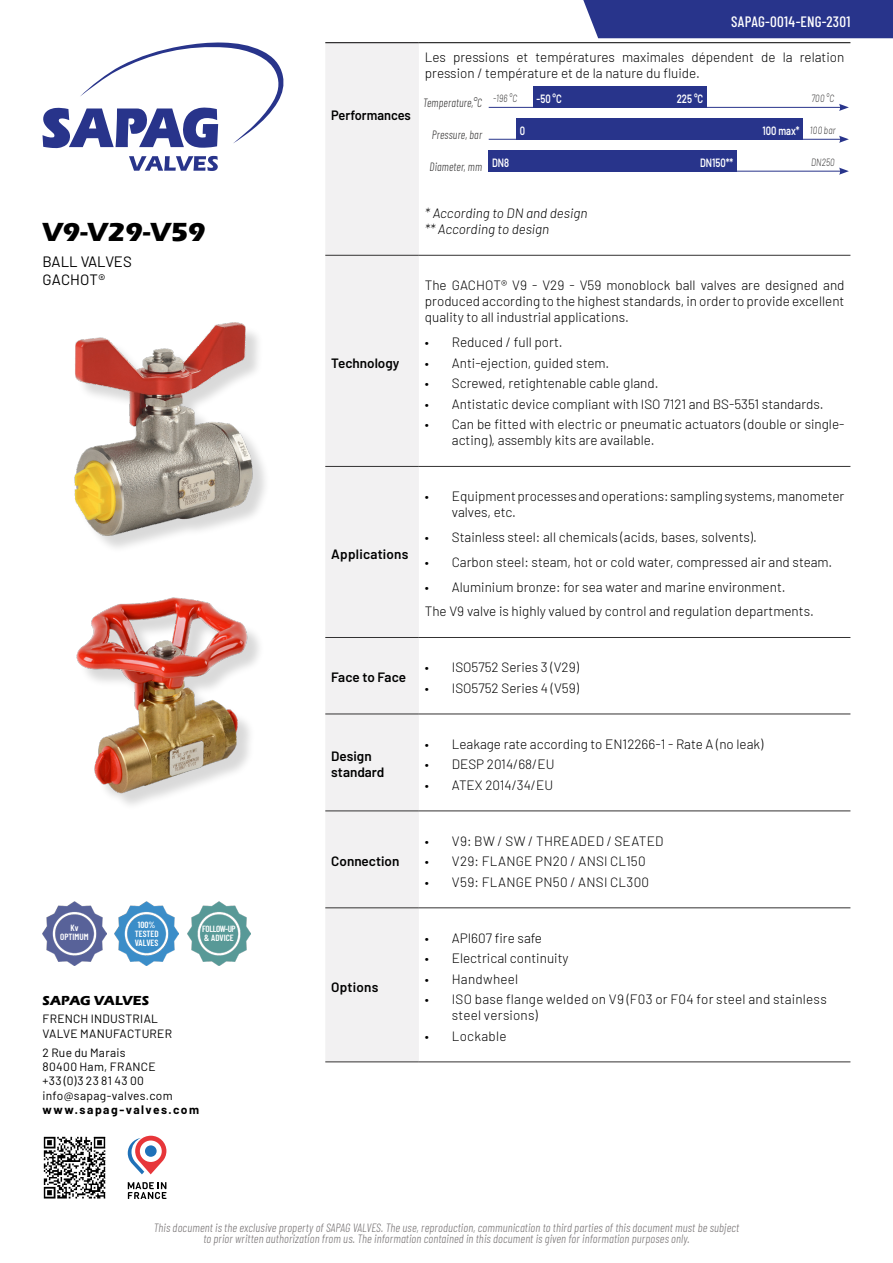
<style>
.page{position:relative;width:893px;height:1263px;background:#fff}
.page>*{position:absolute;margin:0;border:0;box-sizing:border-box;transform-origin:0 0}
.t1{font:700 27px "Eras ITC";color:#000}
.t2{font:500 15px "Barlow Condensed";letter-spacing:.015em;color:#fff}
.t3{font:15px/18px "Barlow";color:#000}
.t4{font:300 13.5px/16.2px "Barlow";color:#000}
.t5{font:600 13.5px/16.2px "Barlow";color:#000}
.t6{font:italic 300 13.5px/16.2px "Barlow";color:#000}
.t7{font:300 13.5px "Barlow";letter-spacing:.02em;color:#000}
.t8{font:300 13.5px "Barlow";letter-spacing:.025em;color:#000}
.t9{font:600 13.5px "Barlow";color:#000;scale:.95 1}
.t10{font:700 13.5px "Eras ITC";letter-spacing:.005em;color:#000}
.t11{font:italic 300 12px/10.5px "Barlow Condensed";letter-spacing:.015em;color:#757172;text-align:center}
.t12{font:12px/14.4px "Barlow";letter-spacing:.025em;color:#000}
.t13{font:italic 300 12px "Barlow Condensed";letter-spacing:.015em;color:#333232;scale:.94 1}
.t14{font:600 12px "Barlow";color:#fff;scale:.78 1}
.t15{font:700 12px "Barlow";letter-spacing:.12em;color:#000}
.t16{font:italic 300 10.5px "Barlow";letter-spacing:.025em;color:#333232;scale:.78 1}
.t17{font:600 9px/9px "Barlow Condensed";color:#fff;text-align:center}
.t18{font:600 9px/9px "Barlow Condensed";letter-spacing:-.04em;color:#fff}
</style>
<div class="page">
<svg style="left:42px;top:42px;width:242px;height:129px"></svg>
<div style="left:583px;top:0;width:310px;height:38px;background:#28348b"></div>
<img style="left:43px;top:902px;width:63px;height:64px">
<img style="left:115px;top:902px;width:64px;height:64px">
<img style="left:187px;top:902px;width:64px;height:64px">
<div style="left:77px;top:325px;width:194px;height:229px;background:#000;opacity:.15"></div>
<img style="left:74px;top:323px;width:196px;height:212px">
<img style="left:76px;top:597px;width:175px;height:203px">
<div style="left:517px;top:118px;width:286px;height:21px;background:#28348b"></div>
<div style="left:489px;top:150px;width:248px;height:21px;background:#28348b"></div>
<div style="left:533px;top:86px;width:174px;height:21px;background:#28348b"></div>
<hr style="left:489px;top:107px;width:352px;height:1px;background:#28348b">
<svg style="left:839px;top:104px;width:10px;height:7px"></svg>
<hr style="left:489px;top:139px;width:352px;height:1px;background:#28348b">
<svg style="left:839px;top:136px;width:10px;height:7px"></svg>
<hr style="left:489px;top:171px;width:352px;height:1px;background:#28348b">
<svg style="left:839px;top:168px;width:10px;height:7px"></svg>
<img style="left:43px;top:1136px;width:63px;height:63px">
<svg style="left:128px;top:1136px;width:38px;height:38px"></svg>
<div style="left:145px;top:1145px;width:12px;height:12px;background:#1f71b8;border-radius:50%"></div>
<svg style="left:128px;top:1182px;width:38px;height:17px"></svg>
<div style="left:325px;top:43px;width:94px;height:1019px;background:#f2f1f2"></div>
<hr style="left:325px;top:466px;width:94px;height:1px;background:#333232">
<hr style="left:419px;top:466px;width:431px;height:1px;background:#333232">
<hr style="left:325px;top:637px;width:94px;height:1px;background:#333232">
<hr style="left:419px;top:637px;width:431px;height:1px;background:#333232">
<hr style="left:325px;top:714px;width:94px;height:1px;background:#333232">
<hr style="left:419px;top:714px;width:431px;height:1px;background:#333232">
<hr style="left:325px;top:811px;width:94px;height:1px;background:#333232">
<hr style="left:419px;top:811px;width:431px;height:1px;background:#333232">
<hr style="left:325px;top:907px;width:94px;height:1px;background:#333232">
<hr style="left:419px;top:907px;width:431px;height:1px;background:#333232">
<hr style="left:325px;top:1062px;width:94px;height:1px;background:#333232">
<hr style="left:419px;top:1062px;width:431px;height:1px;background:#333232">
<hr style="left:325px;top:42px;width:94px;height:1px;background:#000">
<hr style="left:419px;top:42px;width:431px;height:1px;background:#000">
<hr style="left:325px;top:255px;width:94px;height:1px;background:#333232">
<hr style="left:419px;top:255px;width:431px;height:1px;background:#333232">
<p class="t2" style="left:731px;top:11px;width:121px">SAPAG-0014-ENG-2301</p>
<h1 class="t1" style="left:43px;top:216px;width:165px">V9-V29-V59</h1>
<p class="t3" style="left:43px;top:252px;width:91px">BALL VALVES<br>GACHOT®</p>
<p class="t17" style="left:135px;top:919px;width:26px">100%<br>TESTED<br>VALVES</p>
<p class="t17" style="left:60px;top:922px;width:30px">Kv<br>OPTIMUM</p>
<p class="t18" style="left:202px;top:924px;width:35px">FOLLOW-UP &amp; ADVICE</p>
<p class="t10" style="left:43px;top:992px;width:108px">SAPAG VALVES</p>
<p class="t12" style="left:43px;top:1011px;width:131px">FRENCH INDUSTRIAL<br>VALVE MANUFACTURER</p>
<p class="t12" style="left:43px;top:1044px;width:132px">2 Rue du Marais<br>80400 Ham, FRANCE +33 (0)3 23 81 43 00 info@sapag-valves.com</p>
<p class="t15" style="left:43px;top:1101px;width:158px">www.sapag-valves.com</p>
<p class="t9" style="left:331px;top:105px;width:85px">Performances</p>
<p class="t4" style="left:425px;top:48px;width:421px">Les pressions et températures maximales dépendent de la relation pression / température et de la nature du fluide.</p>
<p class="t13" style="left:423px;top:94px;width:64px">Temperature,°C</p>
<p class="t13" style="left:432px;top:126px;width:55px">Pressure, bar</p>
<p class="t13" style="left:430px;top:158px;width:57px">Diameter, mm</p>
<p class="t14" style="left:537px;top:90px;width:34px">-50 °C</p>
<p class="t14" style="left:677px;top:90px;width:36px">225 °C</p>
<p class="t16" style="left:493px;top:91px;width:32px">-196 °C</p>
<p class="t16" style="left:811px;top:91px;width:31px">700 °C</p>
<p class="t16" style="left:810px;top:123px;width:35px">100 bar</p>
<p class="t16" style="left:811px;top:154px;width:32px">DN250</p>
<p class="t14" style="left:762px;top:122px;width:49px">100 max*</p>
<p class="t14" style="left:520px;top:122px;width:8px">0</p>
<p class="t14" style="left:700px;top:153px;width:44px">DN150**</p>
<p class="t14" style="left:492px;top:153px;width:23px">DN8</p>
<p class="t6" style="left:425px;top:204px;width:164px">* According to DN and design ** According to design</p>
<p class="t5" style="left:331px;top:354px;width:70px">Technology</p>
<p class="t4" style="left:425px;top:276px;width:421px;text-align:justify">The GACHOT® V9 - V29 - V59 monoblock ball valves are designed and produced according to the highest standards, in order to provide excellent quality to all industrial applications.</p>
<p class="t4" style="left:425px;top:333px;width:139px">• Reduced / full port.</p>
<p class="t4" style="left:425px;top:354px;width:186px">• Anti-ejection, guided stem.</p>
<p class="t4" style="left:425px;top:374px;width:235px">• Screwed, retightenable cable gland.</p>
<p class="t4" style="left:425px;top:394px;width:400px">• Antistatic device compliant with ISO 7121 and BS-5351 standards.</p>
<p class="t4" style="left:452px;top:415px;width:394px;text-indent:-27px">• Can be fitted with electric or pneumatic actuators (double or single&shy;acting), assembly kits are available.</p>
<p class="t5" style="left:331px;top:545px;width:79px">Applications</p>
<p class="t5" style="left:331px;top:668px;width:76px">Face to Face</p>
<p class="t4" style="left:452px;top:487px;width:394px;text-indent:-27px">• Equipment processes and operations: sampling systems, manometer valves, etc.</p>
<p class="t4" style="left:425px;top:528px;width:334px">• Stainless steel: all chemicals (acids, bases, solvents).</p>
<p class="t4" style="left:425px;top:553px;width:409px">• Carbon steel: steam, hot or cold water, compressed air and steam.</p>
<p class="t4" style="left:425px;top:573px;width:391px;line-height:24.8px">• Aluminium bronze: for sea water and marine environment.<br>The V9 valve is highly valued by control and regulation departments.</p>
<p class="t4" style="left:425px;top:658px;width:156px">• ISO5752 Series 3 (V29)</p>
<p class="t4" style="left:425px;top:679px;width:156px">• ISO5752 Series 4 (V59)</p>
<p class="t5" style="left:331px;top:747px;width:55px">Design standard</p>
<p class="t4" style="left:425px;top:735px;width:340px">• Leakage rate according to EN12266-1 - Rate A (no leak)</p>
<p class="t4" style="left:425px;top:755px;width:131px">• DESP 2014/68/EU</p>
<p class="t4" style="left:425px;top:776px;width:130px">• ATEX 2014/34/EU</p>
<p class="t5" style="left:331px;top:852px;width:70px">Connection</p>
<p class="t5" style="left:331px;top:977px;width:49px">Options</p>
<p class="t7" style="left:425px;top:831px;width:240px">• V9: BW / SW / THREADED / SEATED</p>
<p class="t4" style="left:425px;top:852px;width:222px">• V29: FLANGE PN20 / ANSI CL150</p>
<p class="t8" style="left:425px;top:872px;width:226px">• V59: FLANGE PN50 / ANSI CL300</p>
<p class="t4" style="left:425px;top:929px;width:119px">• API607 fire safe</p>
<p class="t4" style="left:425px;top:949px;width:145px">• Electrical continuity</p>
<p class="t7" style="left:425px;top:969px;width:95px">• Handwheel</p>
<p class="t4" style="left:452px;top:990px;width:377px;text-indent:-27px">• ISO base flange welded on V9 (F03 or F04 for steel and stainless steel versions)</p>
<p class="t4" style="left:425px;top:1027px;width:83px">• Lockable</p>
<p class="t11" style="left:154px;top:1222px;width:587px">This document is the exclusive property of SAPAG VALVES. The use, reproduction, communication to third parties of this document must be subject to prior written authorization from us. The information contained in this document is given for information purposes only.</p>
</div>
